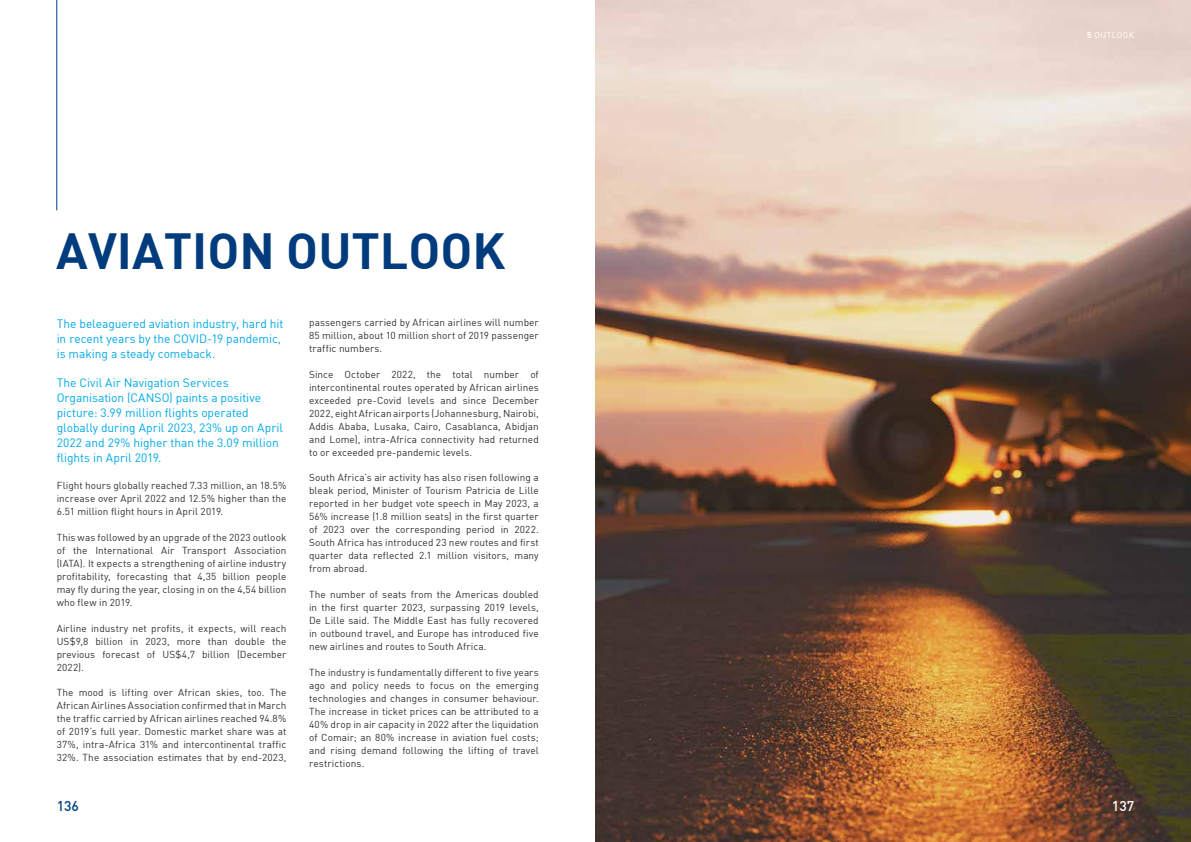
<style>
.page{position:relative;width:1191px;height:842px;background:#fff}
.page>*{position:absolute;margin:0;border:0;box-sizing:border-box;transform-origin:0 0}
.t1{font:49.7px "DIN Bold";color:#003c7d}
.t2{font:500 14px "DIN";color:#004386}
.t3{font:500 14px "DIN";color:#fff}
.t4{font:12px/15px "DIN";letter-spacing:-.005em;color:#00a9e7}
.t5{font:10px/13px "DIN";letter-spacing:.005em;color:#333;text-align:justify}
.t6{font:8.4px "DIN";letter-spacing:.05em;color:#fff}
.s1{font-family:"DIN Bold"}
</style>
<div class="page">
<hr style="left:56px;top:0;width:1px;height:210px;background:#003c7d">
<img style="left:595px;top:0;width:596px;height:842px">
<h1 class="t1" style="left:56px;top:219px;width:451px">AVIATION OUTLOOK</h1>
<p class="t4" style="left:57px;top:316px;width:228px">The beleaguered aviation industry, hard hit in recent years by the COVID-19 pandemic, is making a steady comeback.</p>
<p class="t4" style="left:57px;top:375px;width:228px">The Civil Air Navigation Services Organisation (CANSO) paints a positive picture: 3.99 million flights operated globally during April 2023, 23% up on April 2022 and 29% higher than the 3.09 million flights in April 2019.</p>
<p class="t5" style="left:57px;top:479px;width:231px">Flight hours globally reached 7.33 million, an 18.5% increase over April 2022 and 12.5% higher than the 6.51 million flight hours in April 2019.</p>
<p class="t5" style="left:57px;top:531px;width:231px">This was followed by an upgrade of the 2023 outlook of the International Air Transport Association (IATA). It expects a strengthening of airline industry profitability, forecasting that 4,35 billion people may fly during the year, closing in on the 4,54 billion who flew in 2019.</p>
<p class="t5" style="left:57px;top:621px;width:231px">Airline industry net profits, it expects, will reach US$9,8 billion in 2023, more than double the previous forecast of US$4,7 billion (December 2022).</p>
<p class="t5" style="left:57px;top:686px;width:231px">The mood is lifting over African skies, too. The African Airlines Association confirmed that in March the traffic carried by African airlines reached 94.8% of 2019’s full year. Domestic market share was at 37%, intra-Africa 31% and intercontinental traffic 32%. The association estimates that by end-2023,</p>
<h2 class="t2" style="left:57px;top:797px;width:24px">136</h2>
<p class="t5" style="left:309px;top:315px;width:231px">passengers carried by African airlines will number 85 million, about 10 million short of 2019 passenger traffic numbers.</p>
<p class="t5" style="left:309px;top:367px;width:231px">Since October 2022, the total number of intercontinental routes operated by African airlines exceeded pre-Covid levels and since December 2022, eight African airports (Johannesburg, Nairobi, Addis Ababa, Lusaka, Cairo, Casablanca, Abidjan and Lome), intra-Africa connectivity had returned to or exceeded pre-pandemic levels.</p>
<p class="t5" style="left:309px;top:471px;width:231px">South Africa’s air activity has also risen following a bleak period, Minister of Tourism Patricia de Lille reported in her budget vote speech in May 2023, a 56% increase (1.8 million seats) in the first quarter of 2023 over the corresponding period in 2022.<br>South Africa has introduced 23 new routes and first quarter data reflected 2.1 million visitors, many from abroad.</p>
<p class="t5" style="left:309px;top:588px;width:231px">The number of seats from the Americas doubled in the first quarter 2023, surpassing 2019 levels, De Lille said. The Middle East has fully recovered in outbound travel, and Europe has introduced five new airlines and routes to South Africa.</p>
<p class="t5" style="left:309px;top:666px;width:231px">The industry is fundamentally different to five years ago and policy needs to focus on the emerging technologies and changes in consumer behaviour.<br>The increase in ticket prices can be attributed to a 40% drop in air capacity in 2022 after the liquidation of Comair; an 80% increase in aviation fuel costs; and rising demand following the lifting of travel restrictions.</p>
<p class="t6" style="left:1087px;top:30px;width:49px"><span class="s1">5</span> OUTLOOK</p>
<h2 class="t3" style="left:1111px;top:797px;width:24px">137</h2>
</div>
